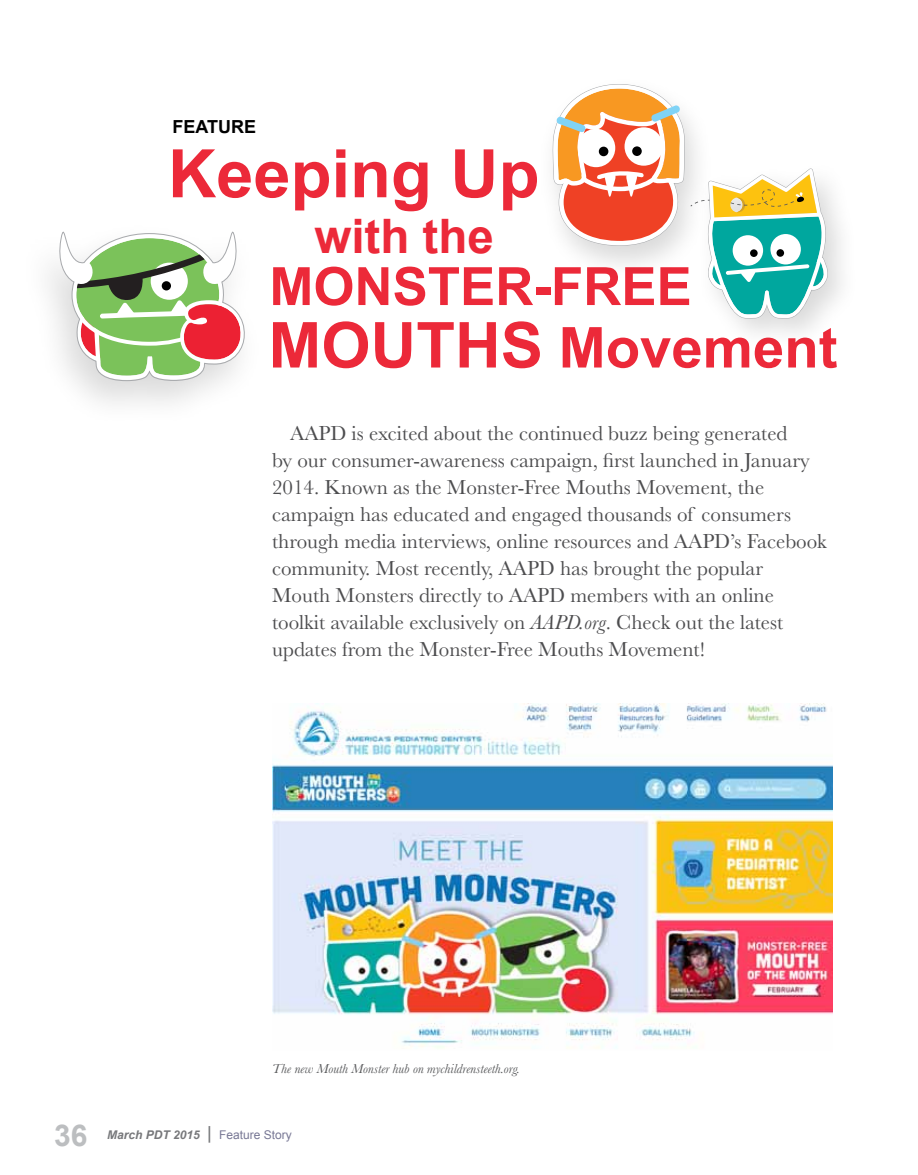
<style>
.page{position:relative;width:918px;height:1175px;background:#fff}
.page>*{position:absolute;margin:0;border:0;box-sizing:border-box;transform-origin:0 0}
.t1{font:700 66.9px "Arial";color:#ec2939}
.t2{font:700 56.4px "Arial";color:#ec2939}
.t3{font:700 52.8px "Arial";color:#ec2939}
.t4{font:700 47.55px "Arial";color:#ec2939}
.t5{font:700 30px "Arial";color:#bcbec0}
.t6{font:21px/27px "Baskerville";color:#4d4d4f}
.t7{font:700 18px "Arial";color:#000}
.t8{font:italic 13.5px "Baskerville";color:#58595b}
.t9{font:italic 700 12px "Arial";color:#77787b}
.s1{font-size:63.3px}
.s2{font-style:italic}
.s3{font-weight:900;font-style:normal;font-size:18px}
.s4{font-weight:400;font-style:normal;color:#787895}
</style>
<div class="page">
<img style="left:272px;top:703px;width:561px;height:346px">
<div style="left:686px;top:159px;width:174px;height:192px;background:#000;opacity:.15"></div>
<div style="left:20px;top:220px;width:244px;height:206px;background:#000;opacity:.15"></div>
<svg style="left:56px;top:220px;width:189px;height:161px"></svg>
<svg style="left:552px;top:84px;width:278px;height:235px"></svg>
<p class="t7" style="left:172px;top:115px;width:85px">FEATURE</p>
<h1 class="t1" style="left:168px;top:130px;width:373px">KEEPING UP</h1>
<h3 class="t4" style="left:314px;top:205px;width:181px">WITH THE</h3>
<h3 class="t3" style="left:269px;top:252px;width:424px">MONSTER-FREE</h3>
<h2 class="t2" style="left:269px;top:310px;width:570px"><span class="s1">MOUTHS</span> MOVEMENT</h2>
<p class="t6" style="left:272px;top:420px;width:556px;text-indent:18px">AAPD is excited about the continued buzz being generated<br>by our consumer-awareness campaign, first launched in January 2014. Known as the Monster-Free Mouths Movement, the campaign has educated and engaged thousands of consumers through media interviews, online resources and AAPD’s Facebook community. Most recently, AAPD has brought the popular<br>Mouth Monsters directly to AAPD members with an online toolkit available exclusively on <span class="s2">AAPD.org</span>. Check out the latest updates from the Monster-Free Mouths Movement!</p>
<p class="t8" style="left:272px;top:1059px;width:249px">The new Mouth Monster hub on mychildrensteeth.org.</p>
<h3 class="t5" style="left:54px;top:1115px;width:35px">36</h3>
<p class="t9" style="left:107px;top:1127px;width:186px">March PDT 2015 <span class="s3">|</span> <span class="s4">Feature Story</span></p>
</div>
